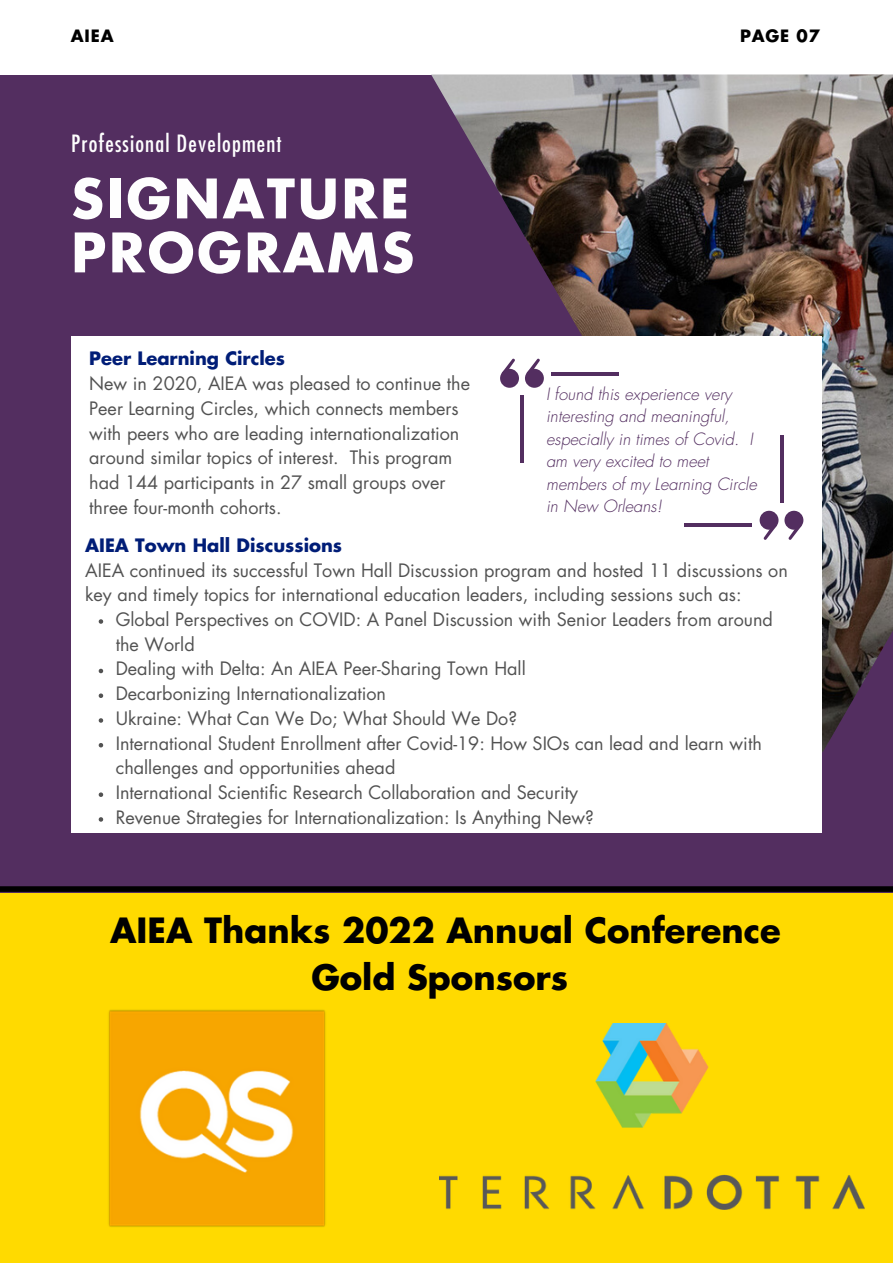
<style>
.page{position:relative;width:893px;height:1264px;background:#fff}
.page>*{position:absolute;margin:0;border:0;box-sizing:border-box;transform-origin:0 0}
.t1{font:700 52.95px/54px "Futura Std";letter-spacing:.05em;color:#fefefe}
.t2{font:700 33.75px/47.2px "Futura Std";color:#000;text-align:center}
.t3{font:condensed 23.1px "Futura Std";letter-spacing:.05em;color:#fefefe}
.t4{font:18px/24.8px "Futura Std";color:#525252}
.t5{font:700 18px "Futura Std";color:#001d77}
.t6{font:italic 300 16.5px/22.5px "Futura Std";color:#532e60}
.t7{font:700 16.5px "Futura Std";letter-spacing:.05em;color:#000}
</style>
<div class="page">
<div style="left:0;top:0;width:892px;height:1262px;background:#532e60"></div>
<div style="left:0;top:0;width:892px;height:74px;background:#fff"></div>
<img style="left:431px;top:74px;width:461px;height:678px">
<div style="left:72px;top:336px;width:749px;height:851px;background:#fff"></div>
<div style="left:0;top:889px;width:892px;height:373px;background:#ffda00"></div>
<div style="left:525px;top:369px;width:19px;height:19px;background:#532e60;border-radius:50%"></div>
<svg style="left:527px;top:359px;width:13px;height:13px"></svg>
<div style="left:500px;top:369px;width:19px;height:19px;background:#532e60;border-radius:50%"></div>
<svg style="left:502px;top:359px;width:13px;height:13px"></svg>
<hr style="left:520px;top:395px;width:3px;height:68px;background:#532e60">
<hr style="left:551px;top:372px;width:68px;height:4px;background:#532e60">
<div style="left:759px;top:511px;width:19px;height:18px;background:#532e60;border-radius:50%"></div>
<svg style="left:763px;top:526px;width:13px;height:14px"></svg>
<div style="left:784px;top:511px;width:19px;height:18px;background:#532e60;border-radius:50%"></div>
<svg style="left:788px;top:526px;width:13px;height:14px"></svg>
<svg style="left:780px;top:435px;width:3px;height:68px"></svg>
<hr style="left:684px;top:523px;width:67px;height:3px;background:#532e60">
<div style="left:0;top:833px;width:892px;height:60px;background:#532e60"></div>
<img style="left:108px;top:1009px;width:218px;height:218px">
<img style="left:439px;top:1023px;width:425px;height:186px">
<svg style="left:99px;top:619px;width:4px;height:4px"></svg>
<svg style="left:99px;top:668px;width:4px;height:5px"></svg>
<svg style="left:99px;top:693px;width:4px;height:5px"></svg>
<svg style="left:99px;top:718px;width:4px;height:4px"></svg>
<svg style="left:99px;top:743px;width:4px;height:4px"></svg>
<svg style="left:99px;top:792px;width:4px;height:5px"></svg>
<svg style="left:99px;top:817px;width:4px;height:4px"></svg>
<div style="left:0;top:886px;width:892px;height:5px;background:#000"></div>
<p class="t7" style="left:71px;top:29px;width:44px">AIEA</p>
<p class="t3" style="left:71px;top:133px;width:212px">Professional Development</p>
<h1 class="t1" style="left:71px;top:174px;width:344px">SIGNATURE<br>PROGRAMS</h1>
<p class="t5" style="left:89px;top:350px;width:197px">Peer Learning Circles</p>
<p class="t4" style="left:89px;top:372px;width:382px">New in 2020, AIEA was pleased to continue the Peer Learning Circles, which connects members with peers who are leading internationalization around similar topics of interest. This program had 144 participants in 27 small groups over three four-month cohorts.</p>
<p class="t7" style="left:740px;top:29px;width:82px">PAGE 07</p>
<p class="t6" style="left:546px;top:383px;width:212px">I found this experience very interesting and meaningful, especially in times of Covid. I am very excited to meet members of my Learning Circle in New Orleans!</p>
<p class="t5" style="left:85px;top:537px;width:258px">AIEA Town Hall Discussions</p>
<p class="t4" style="left:85px;top:558px;width:704px">AIEA continued its successful Town Hall Discussion program and hosted 11 discussions on key and timely topics for international education leaders, including sessions such as:</p>
<p class="t4" style="left:116px;top:607px;width:658px">Global Perspectives on COVID: A Panel Discussion with Senior Leaders from around the World<br>Dealing with Delta: An AIEA Peer-Sharing Town Hall<br>Decarbonizing Internationalization<br>Ukraine: What Can We Do; What Should We Do?<br>International Student Enrollment after Covid-19: How SIOs can lead and learn with challenges and opportunities ahead<br>International Scientific Research Collaboration and Security<br>Revenue Strategies for Internationalization: Is Anything New?</p>
<h2 class="t2" style="left:110px;top:908px;width:672px">AIEA Thanks 2022 Annual Conference<br>Gold Sponsors</h2>
</div>
